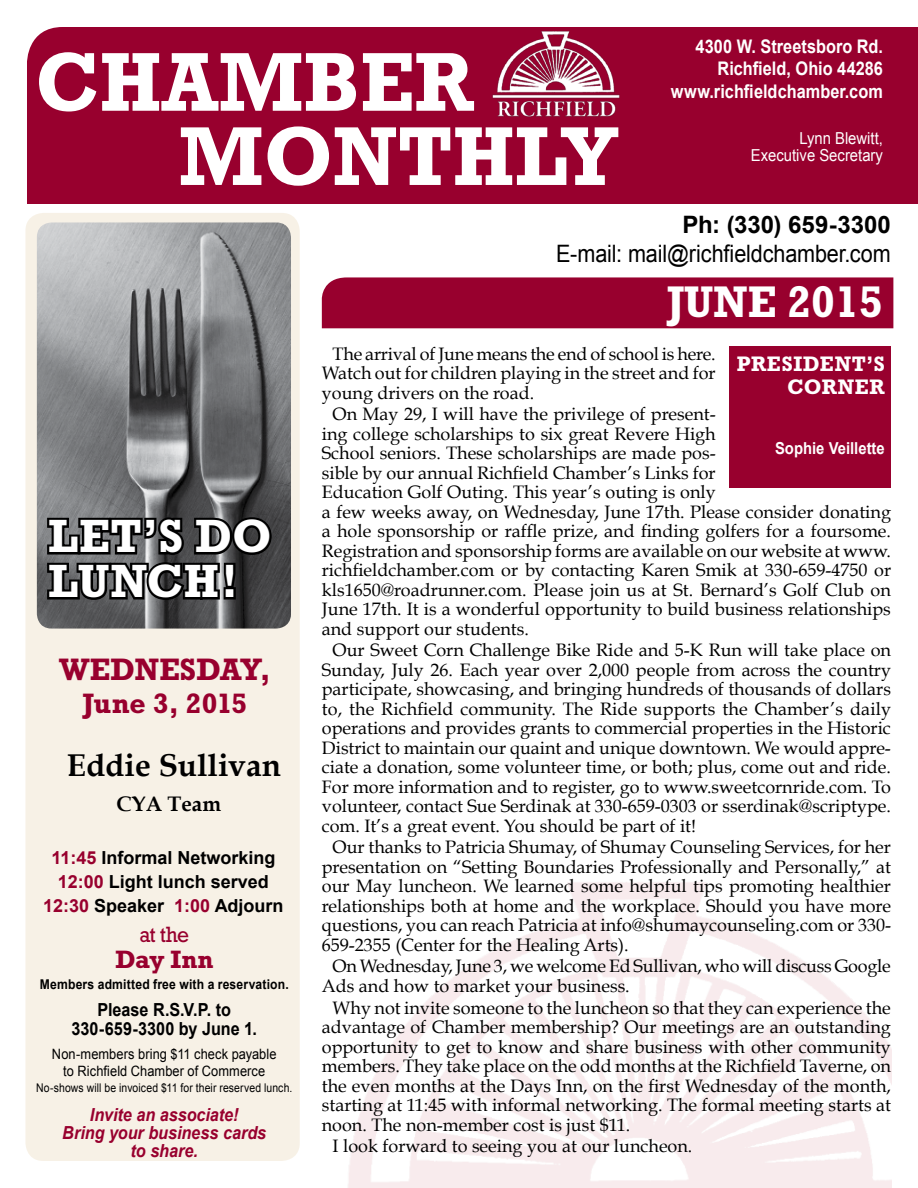
<style>
.page{position:relative;width:918px;height:1188px;background:#fff}
.page>*{position:absolute;margin:0;border:0;box-sizing:border-box;transform-origin:0 0}
.t1{font:700 84.75px/74.2px "Rockwell";color:#fff;scale:.96 1}
.t2{font:700 47.4px/45px "Rockwell";color:#fff}
.t3{font:700 45px "Rockwell";color:#fff;scale:.96 1}
.t4{font:700 31.5px "Book Antiqua";color:#000}
.t5{font:700 31.5px "Rockwell";color:#98002e}
.t6{font:700 28.5px "Rockwell";letter-spacing:-.005em;color:#98002e}
.t7{font:700 25.5px "Rockwell";color:#98002e}
.t8{font:24px "Arial";letter-spacing:-.005em;color:#000;scale:.9 1}
.t9{font:700 24px "Arial";color:#000}
.t10{font:22.5px "Rockwell";color:#98002e;scale:.93 1}
.t11{font:700 21.3px/22.5px "Rockwell";letter-spacing:.04em;color:#fff;text-align:right}
.t12{font:700 21px "Book Antiqua";color:#000}
.t13{font:700 18.75px/22.5px "Arial";color:#fff;text-align:right;scale:.87 1}
.t14{font:18px/19.5px "Book Antiqua";color:#000;text-align:justify}
.t15{font:700 18px/24px "Arial";color:#000;text-align:center}
.t16{font:italic 700 18px/18px "Arial";letter-spacing:-.005em;color:#98002e;text-align:center;scale:.9 1}
.t17{font:700 18px/19.5px "Arial";color:#000;text-align:center;scale:.9 1}
.t18{font:16.5px/16.5px "Arial";color:#fff;text-align:right;scale:.9 1}
.t19{font:700 16.5px "Arial";color:#fff;scale:.9 1}
.t20{font:14.25px/16.5px "Arial";letter-spacing:.005em;color:#000;text-align:center;scale:.9 1}
.t21{font:700 13.5px "Arial";letter-spacing:.015em;color:#000;scale:.9 1}
.t22{font:12px "Arial";letter-spacing:.01em;color:#000;scale:.87 1}
.s1{color:#98002e}
</style>
<div class="page">
<div style="left:27px;top:27px;width:891px;height:177px;background:#98002e"></div>
<img style="left:462px;top:30px;width:190px;height:87px">
<div style="left:322px;top:277px;width:571px;height:51px;background:#98002e"></div>
<div style="left:729px;top:346px;width:162px;height:142px;background:#98002e"></div>
<div style="left:25px;top:213px;width:275px;height:948px;background:#f7f1e6;border-radius:18px"></div>
<img style="left:37px;top:222px;width:254px;height:407px">
<svg style="left:45px;top:515px;width:229px;height:87px;background:#313132"></svg>
<h1 class="t1" style="left:179px;top:44px;width:459px;text-indent:-143px">CHAMBER<br>MONTHLY</h1>
<p class="t13" style="left:671px;top:35px;width:245px">4300 W. Streetsboro Rd.<br>Richfield, Ohio 44286 www.richfieldchamber.com</p>
<p class="t18" style="left:751px;top:130px;width:148px">Lynn Blewitt,<br>Executive Secretary</p>
<h2 class="t2" style="left:48px;top:513px;width:212px">LET ’S DO<br>LUNC</h2>
<h2 class="t2" style="left:184px;top:558px;width:56px">H!</h2>
<h3 class="t5" style="left:59px;top:651px;width:213px">WEDNESDAY,</h3>
<h3 class="t6" style="left:83px;top:687px;width:166px">JUNE 3, 2015</h3>
<h3 class="t4" style="left:67px;top:747px;width:216px">Eddie Sullivan</h3>
<p class="t12" style="left:117px;top:792px;width:106px">CYA Team</p>
<p class="t15" style="left:43px;top:846px;width:242px"><span class="s1">11:45</span> Informal Networking<br><span class="s1">12:00</span> Light lunch served<br><span class="s1">12:30</span> Speaker <span class="s1">1:00</span> Adjourn</p>
<p class="t10" style="left:139px;top:922px;width:55px">at the</p>
<h3 class="t7" style="left:115px;top:944px;width:100px">DAY INN</h3>
<p class="t21" style="left:40px;top:976px;width:278px">Members admitted free with a reservation.</p>
<p class="t17" style="left:71px;top:1000px;width:208px">Please R.S.V.P. to<br>330-659-3300 by June 1.</p>
<p class="t20" style="left:52px;top:1046px;width:251px">Non-members bring $11 check payable to Richfield Chamber of Commerce</p>
<p class="t22" style="left:36px;top:1081px;width:296px">No-shows will be invoiced $11 for their reserved lunch.</p>
<p class="t16" style="left:62px;top:1105px;width:228px">Invite an associate!<br>Bring your business cards to share.</p>
<h3 class="t9" style="left:683px;top:212px;width:210px">Ph: (330) 659-3300</h3>
<h3 class="t8" style="left:556px;top:240px;width:373px">E-mail: mail@richfieldchamber.com</h3>
<h3 class="t3" style="left:667px;top:275px;width:227px">JUNE 2015</h3>
<p class="t11" style="left:737px;top:353px;width:150px">PRESIDENT ’S<br>CORNER</p>
<p class="t14" style="left:322px;top:344px;width:395px;text-indent:11px">The arrival of June means the end of school is here.<br>Watch out for children playing in the street and for young drivers on the road.</p>
<p class="t14" style="left:322px;top:404px;width:571px;text-align:left;text-indent:11px">On May 29, I will have the privilege of present-<br>ing college scholarships to six great Revere High<br>School seniors. These scholarships are made pos-<br>sible by our annual Richfield Chamber’s Links for<br>Education Golf Outing. This year’s outing is only<br>a few weeks away, on Wednesday, June 17th. Please consider donating a hole sponsorship or raffle prize, and finding golfers for a foursome.<br>Registration and sponsorship forms are available on our website at www. richfieldchamber.com or by contacting Karen Smik at 330-659-4750 or kls1650@roadrunner.com. Please join us at St. Bernard’s Golf Club on June 17th. It is a wonderful opportunity to build business relationships and support our students.</p>
<p class="t14" style="left:322px;top:640px;width:571px;text-indent:11px">Our Sweet Corn Challenge Bike Ride and 5-K Run will take place on Sunday, July 26. Each year over 2,000 people from across the country participate, showcasing, and bringing hundreds of thousands of dollars to, the Richfield community. The Ride supports the Chamber’s daily operations and provides grants to commercial properties in the Historic District to maintain our quaint and unique downtown. We would appre&shy;ciate a donation, some volunteer time, or both; plus, come out and ride.<br>For more information and to register, go to www.sweetcornride.com. To volunteer, contact Sue Serdinak at 330-659-0303 or sserdinak@scriptype. com. It’s a great event. You should be part of it!</p>
<p class="t14" style="left:322px;top:838px;width:571px;text-indent:11px">Our thanks to Patricia Shumay, of Shumay Counseling Services, for her presentation on “Setting Boundaries Professionally and Personally,” at our May luncheon. We learned some helpful tips promoting healthier relationships both at home and the workplace. Should you have more questions, you can reach Patricia at info@shumaycounseling.com or 330- 659-2355 (Center for the Healing Arts).</p>
<p class="t14" style="left:322px;top:957px;width:571px;text-indent:11px">On Wednesday, June 3, we welcome Ed Sullivan, who will discuss Google<br>Ads and how to market your business.</p>
<p class="t14" style="left:322px;top:998px;width:571px;text-indent:11px">Why not invite someone to the luncheon so that they can experience the advantage of Chamber membership? Our meetings are an outstanding opportunity to get to know and share business with other community members. They take place on the odd months at the Richfield Taverne, on the even months at the Days Inn, on the first Wednesday of the month, starting at 11:45 with informal networking. The formal meeting starts at noon. The non-member cost is just $11.</p>
<p class="t14" style="left:333px;top:1136px;width:361px">I look forward to seeing you at our luncheon.</p>
<p class="t19" style="left:775px;top:439px;width:123px">Sophie Veillette</p>
</div>
